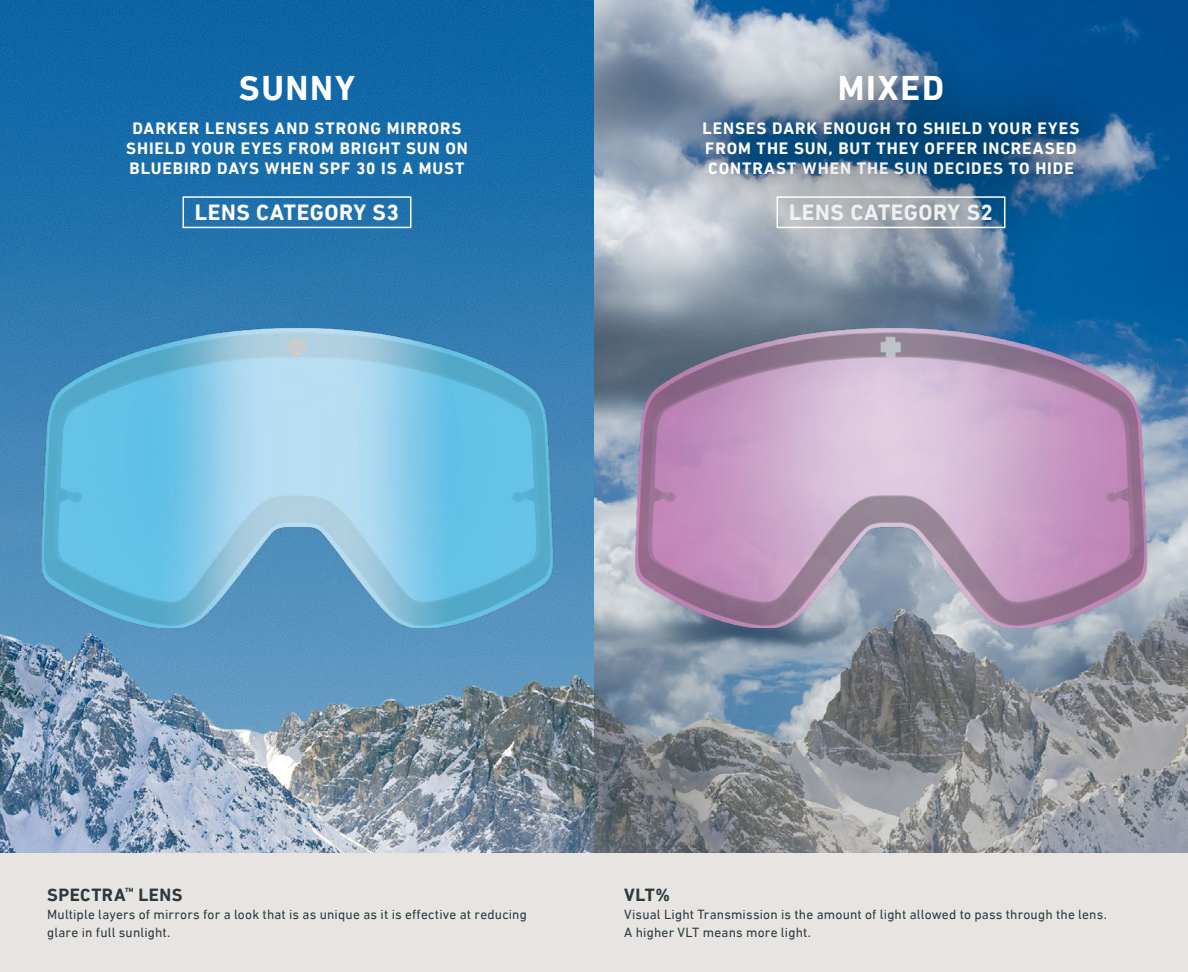
<style>
.page{position:relative;width:1188px;height:972px;background:#fff}
.page>*{position:absolute;margin:0;border:0;box-sizing:border-box;transform-origin:0 0}
.t1{font:700 35.1px "DIN Next LT Pro";letter-spacing:.045em;color:#fff}
.t2{font:700 22.5px "DIN Next LT Pro";letter-spacing:.025em;color:#fff}
.t3{font:700 18px "DIN Next LT Pro";letter-spacing:.025em;color:#2c393e}
.t4{font:700 16.8px/20.1px "DIN Next LT Pro";letter-spacing:.055em;color:#fff;text-align:center}
.t5{font:13.5px/18px "DIN Next LT Pro";letter-spacing:.01em;color:#2c393e}
</style>
<div class="page">
<img style="left:0;top:0;width:594px;height:853px">
<img style="left:594px;top:0;width:594px;height:853px">
<img style="left:32px;top:328px;width:530px;height:300px">
<img style="left:626px;top:328px;width:530px;height:299px">
<div style="left:0;top:853px;width:1188px;height:119px;background:#e7e4e2"></div>
<div style="left:183px;top:196px;width:228px;height:32px;border:2px solid #fff"></div>
<div style="left:647px;top:17px;width:487px;height:217px;background:#000;opacity:.58"></div>
<div style="left:718px;top:136px;width:346px;height:152px;background:#000;opacity:.58"></div>
<div style="left:777px;top:196px;width:228px;height:32px;border:2px solid #fff"></div>
<h1 class="t1" style="left:239px;top:68px;width:118px">SUNNY</h1>
<p class="t4" style="left:126px;top:118px;width:343px">DARKER LENSES AND STRONG MIRRORS<br>SHIELD YOUR EYES FROM BRIGHT SUN ON<br>BLUEBIRD DAYS WHEN SPF 30 IS A MUST</p>
<h2 class="t2" style="left:195px;top:199px;width:206px">LENS CATEGORY S3</h2>
<h1 class="t1" style="left:838px;top:68px;width:108px">MIXED</h1>
<p class="t4" style="left:703px;top:118px;width:378px;text-align:left">LENSES DARK ENOUGH TO SHIELD YOUR EYES<br>FROM THE SUN, BUT THEY OFFER INCREASED<br>CONTRAST WHEN THE SUN DECIDES TO HIDE</p>
<h2 class="t2" style="left:789px;top:199px;width:205px">LENS CATEGORY S2</h2>
<h3 class="t3" style="left:47px;top:884px;width:137px">SPECTRA<sup>™</sup> LENS</h3>
<p class="t5" style="left:47px;top:905px;width:481px">Multiple layers of mirrors for a look that is as unique as it is effective at reducing glare in full sunlight.</p>
<h3 class="t3" style="left:624px;top:884px;width:47px">VLT%</h3>
<p class="t5" style="left:624px;top:905px;width:484px">Visual Light Transmission is the amount of light allowed to pass through the lens.<br>A higher VLT means more light.</p>
</div>
